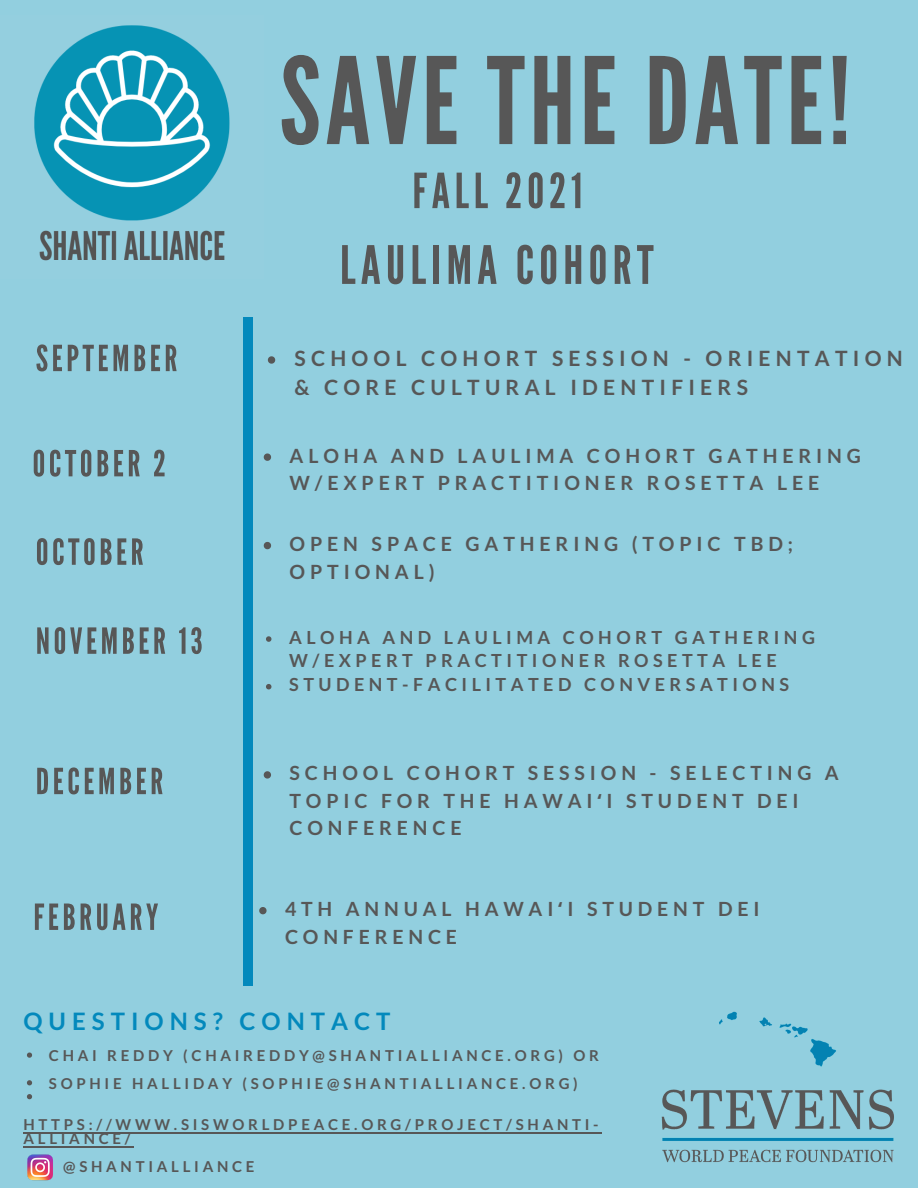
<style>
.page{position:relative;width:918px;height:1188px;background:#92cfdf}
.page>*{position:absolute;margin:0;border:0;box-sizing:border-box;transform-origin:0 0}
.t1{font:700 24px "Lato";letter-spacing:.25em;color:#0389bc}
.t2{font:700 21px/29.4px "Lato";letter-spacing:.25em;color:#575757}
.t3{font:700 19.5px/27.5px "Lato";letter-spacing:.25em;color:#575757}
.t4{font:700 18px/23.9px "Lato";letter-spacing:.25em;color:#575757}
.t5{font:700 15px/27.8px "Lato";letter-spacing:.25em;color:#575757}
.s1{font-family:"Noto Sans"}
</style>
<div class="page">
<img style="left:661px;top:1011px;width:233px;height:152px">
<div style="left:243px;top:317px;width:10px;height:669px;background:#0389bc"></div>
<img style="left:34px;top:25px;width:196px;height:236px">
<svg style="left:282px;top:55px;width:37px;height:90px"></svg>
<svg style="left:327px;top:56px;width:42px;height:88px"></svg>
<svg style="left:376px;top:56px;width:40px;height:88px"></svg>
<svg style="left:427px;top:56px;width:29px;height:88px"></svg>
<svg style="left:487px;top:56px;width:38px;height:88px"></svg>
<svg style="left:534px;top:56px;width:36px;height:88px"></svg>
<svg style="left:585px;top:56px;width:29px;height:88px"></svg>
<svg style="left:650px;top:56px;width:36px;height:88px"></svg>
<svg style="left:696px;top:56px;width:42px;height:88px"></svg>
<svg style="left:744px;top:56px;width:38px;height:88px"></svg>
<svg style="left:792px;top:56px;width:29px;height:88px"></svg>
<svg style="left:833px;top:56px;width:14px;height:88px"></svg>
<svg style="left:27px;top:1053px;width:5px;height:5px"></svg>
<svg style="left:27px;top:1080px;width:5px;height:5px"></svg>
<svg style="left:27px;top:1094px;width:5px;height:5px"></svg>
<hr style="left:23px;top:1132px;width:579px;height:2px;background:#575757">
<hr style="left:23px;top:1146px;width:111px;height:2px;background:#575757">
<svg style="left:37px;top:768px;width:11px;height:26px"></svg>
<svg style="left:54px;top:768px;width:9px;height:26px"></svg>
<svg style="left:69px;top:767px;width:10px;height:27px"></svg>
<svg style="left:85px;top:768px;width:29px;height:26px"></svg>
<svg style="left:120px;top:768px;width:11px;height:26px"></svg>
<svg style="left:137px;top:768px;width:9px;height:26px"></svg>
<svg style="left:152px;top:768px;width:10px;height:26px"></svg>
<svg style="left:36px;top:344px;width:11px;height:27px"></svg>
<svg style="left:53px;top:345px;width:9px;height:26px"></svg>
<svg style="left:68px;top:345px;width:40px;height:26px"></svg>
<svg style="left:114px;top:345px;width:14px;height:26px"></svg>
<svg style="left:135px;top:345px;width:10px;height:26px"></svg>
<svg style="left:151px;top:345px;width:9px;height:26px"></svg>
<svg style="left:166px;top:345px;width:11px;height:26px"></svg>
<svg style="left:414px;top:173px;width:35px;height:35px"></svg>
<svg style="left:457px;top:173px;width:12px;height:35px"></svg>
<svg style="left:476px;top:173px;width:12px;height:35px"></svg>
<svg style="left:506px;top:172px;width:15px;height:36px"></svg>
<svg style="left:529px;top:172px;width:14px;height:37px"></svg>
<svg style="left:550px;top:172px;width:15px;height:36px"></svg>
<svg style="left:572px;top:173px;width:8px;height:35px"></svg>
<svg style="left:268px;top:356px;width:7px;height:8px"></svg>
<svg style="left:37px;top:627px;width:12px;height:27px"></svg>
<svg style="left:55px;top:627px;width:41px;height:27px"></svg>
<svg style="left:102px;top:627px;width:15px;height:27px"></svg>
<svg style="left:123px;top:627px;width:11px;height:27px"></svg>
<svg style="left:140px;top:627px;width:25px;height:27px"></svg>
<svg style="left:179px;top:627px;width:23px;height:27px"></svg>
<svg style="left:266px;top:636px;width:5px;height:6px"></svg>
<svg style="left:266px;top:684px;width:5px;height:5px"></svg>
<svg style="left:264px;top:771px;width:7px;height:8px"></svg>
<svg style="left:34px;top:450px;width:10px;height:27px"></svg>
<svg style="left:50px;top:450px;width:41px;height:27px"></svg>
<svg style="left:98px;top:450px;width:10px;height:26px"></svg>
<svg style="left:114px;top:450px;width:9px;height:26px"></svg>
<svg style="left:129px;top:450px;width:11px;height:26px"></svg>
<svg style="left:154px;top:450px;width:11px;height:26px"></svg>
<svg style="left:264px;top:453px;width:7px;height:8px"></svg>
<svg style="left:35px;top:904px;width:23px;height:26px"></svg>
<svg style="left:64px;top:904px;width:11px;height:26px"></svg>
<svg style="left:81px;top:904px;width:10px;height:26px"></svg>
<svg style="left:97px;top:904px;width:10px;height:26px"></svg>
<svg style="left:113px;top:904px;width:45px;height:26px"></svg>
<svg style="left:259px;top:907px;width:8px;height:7px"></svg>
<svg style="left:342px;top:245px;width:13px;height:39px"></svg>
<svg style="left:361px;top:245px;width:19px;height:39px"></svg>
<svg style="left:388px;top:245px;width:15px;height:39px"></svg>
<svg style="left:413px;top:245px;width:13px;height:39px"></svg>
<div style="left:433px;top:245px;width:6px;height:39px;background:#575757"></div>
<svg style="left:449px;top:245px;width:21px;height:39px"></svg>
<svg style="left:478px;top:245px;width:19px;height:39px"></svg>
<svg style="left:518px;top:245px;width:15px;height:39px"></svg>
<svg style="left:541px;top:245px;width:15px;height:39px"></svg>
<svg style="left:565px;top:245px;width:16px;height:39px"></svg>
<svg style="left:590px;top:245px;width:16px;height:39px"></svg>
<svg style="left:615px;top:245px;width:16px;height:39px"></svg>
<svg style="left:637px;top:245px;width:17px;height:39px"></svg>
<svg style="left:37px;top:538px;width:10px;height:27px"></svg>
<svg style="left:53px;top:538px;width:42px;height:27px"></svg>
<svg style="left:101px;top:538px;width:25px;height:27px"></svg>
<svg style="left:132px;top:538px;width:11px;height:27px"></svg>
<svg style="left:264px;top:542px;width:7px;height:7px"></svg>
<img style="left:27px;top:1154px;width:26px;height:27px">
<p class="t2" style="left:294px;top:343px;width:610px">SCHOOL COHORT SESSION - ORIENTATION &amp; CORE CULTURAL IDENTIFIERS</p>
<p class="t3" style="left:290px;top:441px;width:573px">ALOHA AND LAULIMA COHORT GATHERING<br>W/EXPERT PRACTITIONER ROSETTA LEE</p>
<p class="t3" style="left:290px;top:530px;width:505px">OPEN SPACE GATHERING (TOPIC TBD;<br>OPTIONAL)</p>
<p class="t4" style="left:289px;top:625px;width:527px">ALOHA AND LAULIMA COHORT GATHERING<br>W/EXPERT PRACTITIONER ROSETTA LEE<br>STUDENT-FACILITATED CONVERSATIONS</p>
<p class="t3" style="left:290px;top:759px;width:551px">SCHOOL COHORT SESSION - SELECTING A<br>TOPIC FOR THE HAWAI<span class="s1">ʻ</span>I STUDENT DEI<br>CONFERENCE</p>
<p class="t3" style="left:285px;top:895px;width:476px">4TH ANNUAL HAWAI<span class="s1">ʻ</span>I STUDENT DEI<br>CONFERENCE</p>
<p class="t1" style="left:23px;top:1006px;width:369px">QUESTIONS? CONTACT</p>
<p class="t5" style="left:49px;top:1042px;width:552px">CHAI REDDY (CHAIREDDY@SHANTIALLIANCE.ORG) OR<br>SOPHIE HALLIDAY (SOPHIE@SHANTIALLIANCE.ORG)</p>
<p class="t5" style="left:23px;top:1118px;width:577px;line-height:13.8px">HTTPS://WWW.SISWORLDPEACE.ORG/PROJECT/SHANTI-<br>ALLIANCE/</p>
<p class="t5" style="left:63px;top:1152px;width:193px">@SHANTIALLIANCE</p>
</div>
